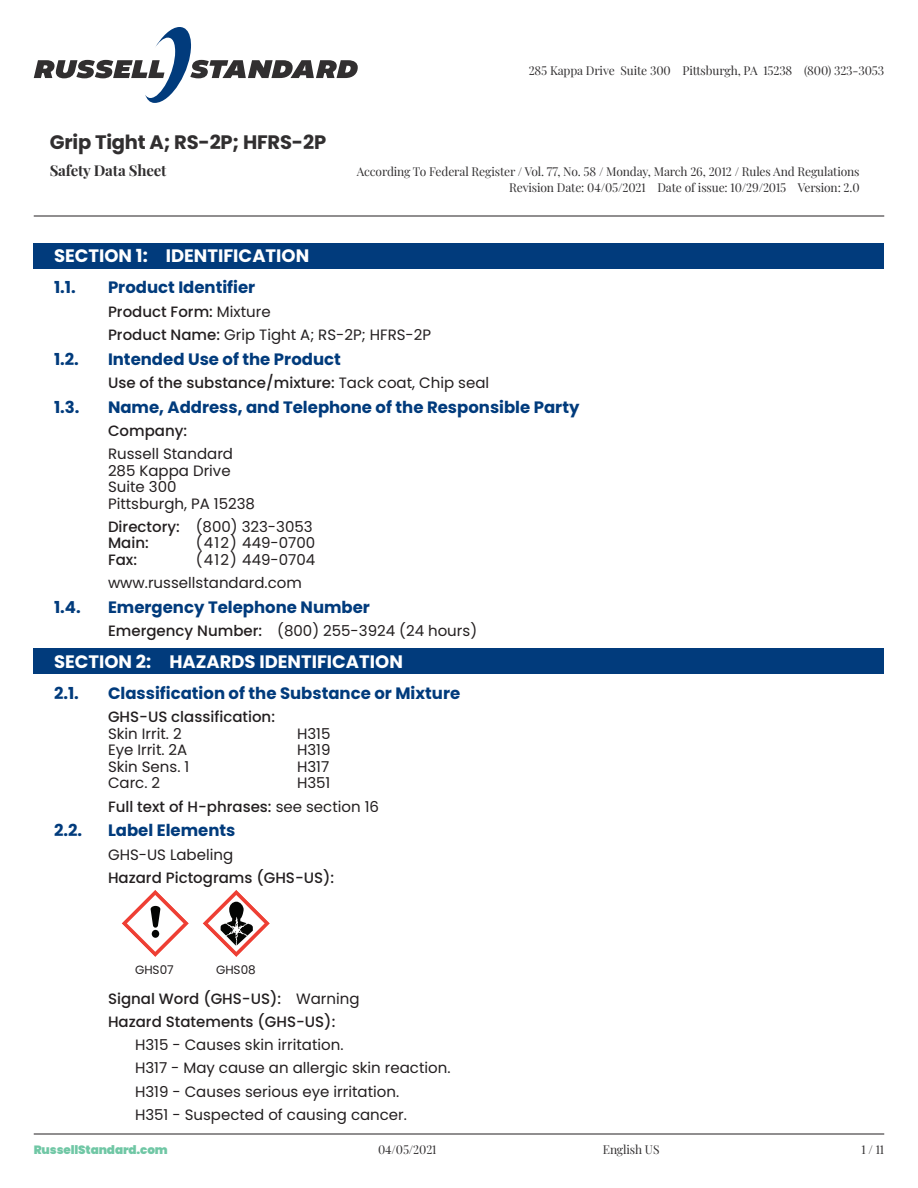
<style>
.page{position:relative;width:918px;height:1188px;background:#fff}
.page>*{position:absolute;margin:0;border:0;box-sizing:border-box;transform-origin:0 0}
.t1{font:700 19.5px "Poppins";letter-spacing:-.01em;color:#312f30}
.t2{font:700 18px "Poppins";color:#fff}
.t3{font:700 16.5px "Poppins";color:#013b7c}
.t4{font:15px/23.2px "Poppins";color:#231f20}
.t5{font:500 15px/23.2px "Poppins";color:#231f20}
.t6{font:700 15px "Playfair Display";letter-spacing:-.01em;color:#312f30}
.t7{font:12px/16.5px "Playfair Display";letter-spacing:-.01em;color:#312f30;text-align:right}
.t8{font:900 12px "Poppins";letter-spacing:-.01em;color:#70c7a5}
.t9{font:12px "Poppins";color:#231f20}
.s1{font-weight:500}
.s2{font-weight:400}
</style>
<div class="page">
<svg style="left:34px;top:27px;width:324px;height:76px"></svg>
<hr style="left:34px;top:1134px;width:850px;height:1px;background:#231f20">
<hr style="left:34px;top:216px;width:850px;height:1px;background:#231f20">
<div style="left:34px;top:243px;width:850px;height:25px;background:#013b7c"></div>
<div style="left:34px;top:649px;width:850px;height:25px;background:#013b7c"></div>
<svg style="left:122px;top:890px;width:67px;height:67px"></svg>
<svg style="left:202px;top:890px;width:68px;height:67px"></svg>
<p class="t7" style="left:529px;top:61px;width:357px">285 Kappa Drive Suite 300 Pittsburgh, PA 15238 (800) 323-3053</p>
<h1 class="t1" style="left:50px;top:131px;width:278px">Grip Tight A; RS-2P; HFRS-2P</h1>
<p class="t6" style="left:50px;top:158px;width:118px">Safety Data Sheet</p>
<p class="t7" style="left:357px;top:162px;width:504px">According To Federal Register / Vol. 77, No. 58 / Monday, March 26, 2012 / Rules And Regulations<br>Revision Date: 04/05/2021 Date of issue: 10/29/2015 Version: 2.0</p>
<p class="t2" style="left:54px;top:245px;width:257px">SECTION 1: IDENTIFICATION</p>
<p class="t3" style="left:54px;top:278px;width:23px">1.1.</p>
<p class="t3" style="left:108px;top:278px;width:149px">Product Identifier</p>
<p class="t4" style="left:108px;top:300px;width:325px"><span class="s1">Product Form:</span> Mixture<br><span class="s1">Product Name:</span> Grip Tight A; RS-2P; HFRS-2P</p>
<p class="t3" style="left:54px;top:349px;width:26px">1.2.</p>
<p class="t3" style="left:108px;top:349px;width:234px">Intended Use of the Product</p>
<p class="t5" style="left:108px;top:371px;width:383px">Use of the substance/mixture: <span class="s2">Tack coat, Chip seal</span></p>
<p class="t3" style="left:54px;top:397px;width:27px">1.3.</p>
<p class="t3" style="left:108px;top:397px;width:473px">Name, Address, and Telephone of the Responsible Party</p>
<p class="t5" style="left:108px;top:419px;width:81px">Company:</p>
<p class="t4" style="left:108px;top:446px;width:149px;line-height:16.5px">Russell Standard<br>285 Kappa Drive<br>Suite 300<br>Pittsburgh, PA 15238</p>
<p class="t5" style="left:108px;top:518px;width:206px;line-height:16.5px">Directory: <span class="s2">(800) 323-3053<br></span>Main:</p>
<p class="t4" style="left:196px;top:532px;width:121px">(412) 449-0700</p>
<p class="t4" style="left:108px;top:548px;width:209px;text-indent:88px">(412) 449-0704 www.russellstandard.com</p>
<p class="t5" style="left:108px;top:548px;width:31px">Fax:</p>
<p class="t3" style="left:54px;top:598px;width:28px">1.4.</p>
<p class="t3" style="left:108px;top:598px;width:264px">Emergency Telephone Number</p>
<p class="t4" style="left:108px;top:619px;width:371px"><span class="s1">Emergency Number:</span> (800) 255-3924 (24 hours)</p>
<p class="t2" style="left:54px;top:651px;width:350px">SECTION 2: HAZARDS IDENTIFICATION</p>
<p class="t3" style="left:54px;top:684px;width:26px">2.1.</p>
<p class="t3" style="left:108px;top:684px;width:354px">Classification of the Substance or Mixture</p>
<p class="t5" style="left:108px;top:706px;width:169px">GHS-US classification:</p>
<p class="t4" style="left:108px;top:722px;width:75px">Skin Irrit. 2</p>
<p class="t4" style="left:297px;top:722px;width:35px">H315</p>
<p class="t4" style="left:108px;top:739px;width:81px">Eye Irrit. 2A</p>
<p class="t4" style="left:297px;top:739px;width:35px">H319</p>
<p class="t4" style="left:108px;top:755px;width:83px">Skin Sens. 1</p>
<p class="t4" style="left:297px;top:755px;width:34px">H317</p>
<p class="t4" style="left:108px;top:772px;width:54px">Carc. 2</p>
<p class="t5" style="left:108px;top:772px;width:273px;text-indent:189px"><span class="s2">H351<br></span>Full text of H-phrases: <span class="s2">see section 16</span></p>
<p class="t3" style="left:54px;top:821px;width:30px">2.2.</p>
<p class="t3" style="left:108px;top:821px;width:129px">Label Elements</p>
<p class="t4" style="left:108px;top:843px;width:127px">GHS-US Labeling</p>
<p class="t5" style="left:108px;top:866px;width:228px">Hazard Pictograms (GHS-US):</p>
<p class="t9" style="left:135px;top:962px;width:40px">GHS07</p>
<p class="t9" style="left:216px;top:962px;width:41px">GHS08</p>
<p class="t5" style="left:108px;top:987px;width:253px">Signal Word (GHS-US): <span class="s2">Warning<br></span>Hazard Statements (GHS-US):</p>
<p class="t4" style="left:135px;top:1033px;width:317px">H315 - Causes skin irritation.<br>H317 - May cause an allergic skin reaction.<br>H319 - Causes serious eye irritation.<br>H351 - Suspected of causing cancer.</p>
<p class="t8" style="left:34px;top:1143px;width:136px">RussellStandard.com</p>
<p class="t7" style="left:378px;top:1141px;width:60px">04/05/2021</p>
<p class="t7" style="left:603px;top:1141px;width:58px">English US</p>
<p class="t7" style="left:862px;top:1141px;width:24px">1/11</p>
</div>
